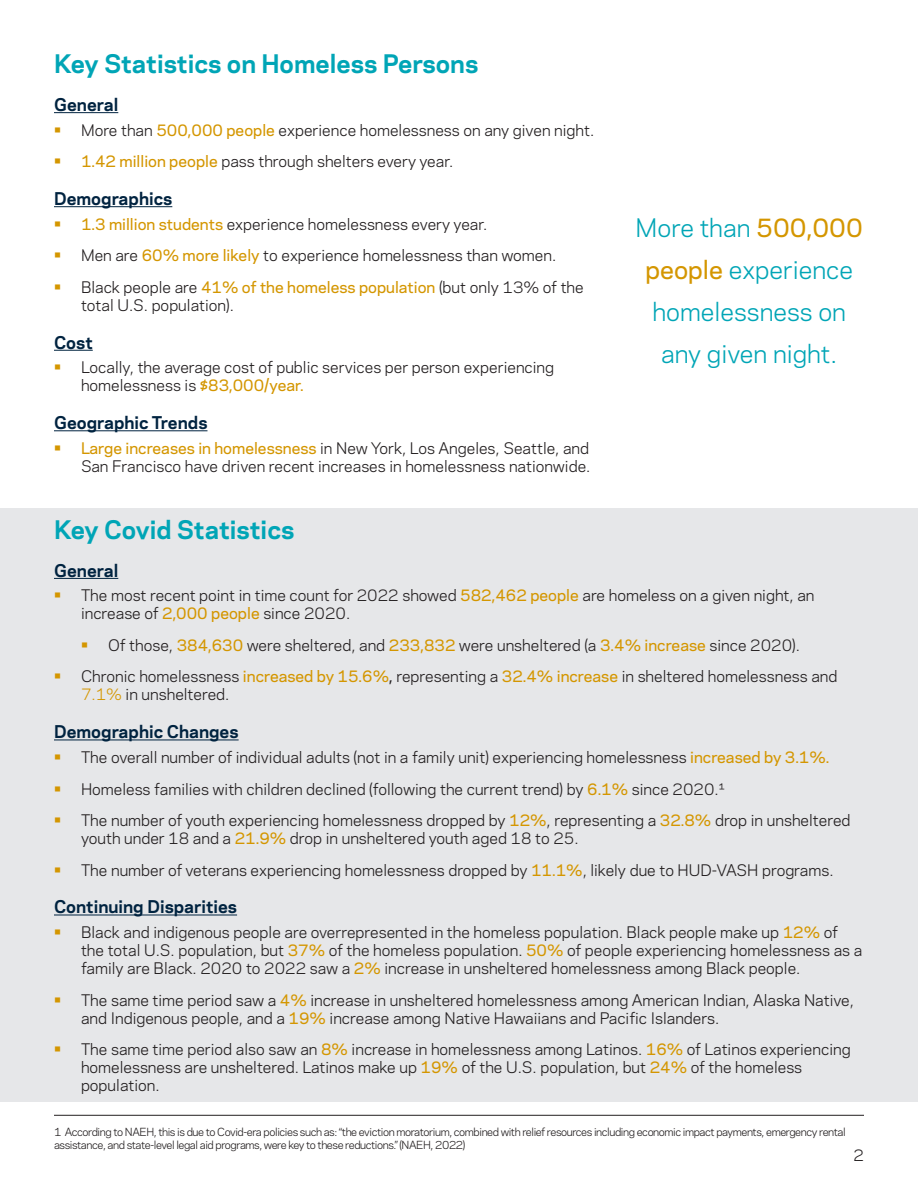
<style>
.page{position:relative;width:918px;height:1188px;background:#fff}
.page>*{position:absolute;margin:0;border:0;box-sizing:border-box;transform-origin:0 0}
.t1{font:24px/42px "Galaxie Polaris";color:#00a5b6;text-align:center}
.t2{font:700 24px "Galaxie Polaris";color:#00a5b6}
.Subhead{font:700 16.5px "Galaxie Polaris";color:#002340}
.t3{font:15px/18px "Galaxie Polaris";color:#231f20}
.Key_Results_Body{font:10.5px/13.5px "Galaxie Polaris";letter-spacing:-.04em;color:#231f20}
.s1{font-weight:500;font-size:18px;color:#d49600}
.s2{font-weight:500;color:#d49600}
.s3{font-weight:500}
.s4{color:#d49600}
</style>
<div class="page">
<div style="left:0;top:508px;width:918px;height:594px;background:#e6e7e9"></div>
<hr style="left:54px;top:112px;width:64px;height:1px;background:#002340">
<hr style="left:54px;top:206px;width:118px;height:1px;background:#002340">
<hr style="left:54px;top:350px;width:39px;height:1px;background:#002340">
<hr style="left:54px;top:431px;width:153px;height:1px;background:#002340">
<hr style="left:54px;top:578px;width:64px;height:1px;background:#002340">
<hr style="left:54px;top:740px;width:185px;height:1px;background:#002340">
<hr style="left:54px;top:915px;width:183px;height:1px;background:#002340">
<hr style="left:54px;top:1115px;width:810px;height:1px;background:#231f20">
<p class="t2" style="left:54px;top:46px;width:426px">Key Statistics on Homeless Persons</p>
<p class="Subhead" style="left:54px;top:92px;width:66px">General</p>
<p class="t3" style="left:54px;top:120px;width:542px"><span class="s1">•</span> More than <span class="s2">500,000 people</span> experience homelessness on any given night.</p>
<p class="t3" style="left:54px;top:152px;width:401px"><span class="s1">•</span> <span class="s2">1.42 million people</span> pass through shelters every year.</p>
<p class="Subhead" style="left:54px;top:186px;width:120px">Demographics</p>
<p class="t3" style="left:54px;top:214px;width:435px"><span class="s1">•</span> <span class="s2">1.3 million students</span> experience homelessness every year.</p>
<p class="t3" style="left:54px;top:246px;width:504px"><span class="s1">•</span> Men are <span class="s2">60% more likely</span> to experience homelessness than women.</p>
<p class="t3" style="left:81px;top:277px;width:504px;text-indent:-27px"><span class="s1">•</span> Black people are <span class="s2">41% of the homeless population</span> (but only 13% of the total U.S. population).</p>
<p class="Subhead" style="left:54px;top:330px;width:40px">Cost</p>
<p class="t3" style="left:81px;top:358px;width:475px;text-indent:-27px"><span class="s1">•</span> Locally, the average cost of public services per person experiencing homelessness is <span class="s2">$83,000/year.</span></p>
<p class="Subhead" style="left:54px;top:410px;width:155px">Geographic Trends</p>
<p class="t3" style="left:54px;top:438px;width:538px;text-align:right"><span class="s1">•</span> <span class="s2">Large increases in homelessness</span> in New York, Los Angeles, Seattle, and<br>San Francisco have driven recent increases in homelessness nationwide.</p>
<p class="t1" style="left:636px;top:205px;width:229px">More than <span class="s2">500,000 people</span> experience homelessness on any given night.</p>
<p class="t2" style="left:54px;top:512px;width:242px">Key Covid Statistics</p>
<p class="Subhead" style="left:54px;top:558px;width:66px">General</p>
<p class="t3" style="left:81px;top:586px;width:735px;text-indent:-27px"><span class="s1">•</span> The most recent point in time count for 2022 showed <span class="s2">582,462 people</span> are homeless on a given night, an increase of <span class="s2">2,000 people</span> since 2020.</p>
<p class="t3" style="left:81px;top:635px;width:721px"><span class="s1">•</span> Of those, <span class="s2">384,630</span> were sheltered, and <span class="s2">233,832</span> were unsheltered (a <span class="s2">3.4% increase</span> since 2020).</p>
<p class="t3" style="left:81px;top:667px;width:758px;text-indent:-27px"><span class="s1">•</span> Chronic homelessness <span class="s2">increased by 15.6%</span><span class="s3">,</span> representing a <span class="s2">32.4% increase</span> in sheltered homelessness and<br><span class="s4">7.1%</span> in unsheltered.</p>
<p class="Subhead" style="left:54px;top:719px;width:186px">Demographic Changes</p>
<p class="t3" style="left:54px;top:747px;width:777px"><span class="s1">•</span> The overall number of individual adults (not in a family unit) experiencing homelessness <span class="s2">increased by 3.1%.</span></p>
<p class="t3" style="left:54px;top:779px;width:672px"><span class="s1">•</span> Homeless families with children declined (following the current trend) by <span class="s2">6.1%</span> since 2020.¹</p>
<p class="t3" style="left:81px;top:810px;width:771px;text-indent:-27px"><span class="s1">•</span> The number of youth experiencing homelessness dropped by <span class="s2">12%</span>, representing a <span class="s2">32.8%</span> drop in unsheltered youth under 18 and a <span class="s2">21.9%</span> drop in unsheltered youth aged 18 to 25.</p>
<p class="t3" style="left:54px;top:860px;width:781px"><span class="s1">•</span> The number of veterans experiencing homelessness dropped by <span class="s2">11.1%</span>, likely due to HUD-VASH programs.</p>
<p class="Subhead" style="left:54px;top:895px;width:185px">Continuing Disparities</p>
<p class="t3" style="left:81px;top:923px;width:783px;text-indent:-27px"><span class="s1">•</span> Black and indigenous people are overrepresented in the homeless population. Black people make up <span class="s2">12%</span> of the total U.S. population, but <span class="s2">37%</span> of the homeless population. <span class="s2">50%</span> of people experiencing homelessness as a family are Black. 2020 to 2022 saw a <span class="s2">2%</span> increase in unsheltered homelessness among Black people.</p>
<p class="t3" style="left:81px;top:990px;width:775px;text-indent:-27px"><span class="s1">•</span> The same time period saw a <span class="s2">4%</span> increase in unsheltered homelessness among American Indian, Alaska Native, and Indigenous people, and a <span class="s2">19%</span> increase among Native Hawaiians and Pacific Islanders.</p>
<p class="t3" style="left:81px;top:1040px;width:771px;text-indent:-27px"><span class="s1">•</span> The same time period also saw an <span class="s2">8%</span> increase in homelessness among Latinos. <span class="s2">16%</span> of Latinos experiencing homelessness are unsheltered. Latinos make up <span class="s2">19%</span> of the U.S. population, but <span class="s2">24%</span> of the homeless population.</p>
<p class="Key_Results_Body" style="left:54px;top:1125px;width:793px">1 According to NAEH, this is due to Covid-era policies such as: “the eviction moratorium, combined with relief resources including economic impact payments, emergency rental assistance, and state-level legal aid programs, were key to these reductions.” (NAEH, 2022)</p>
<p class="t3" style="left:854px;top:1146px;width:12px">2</p>
</div>
